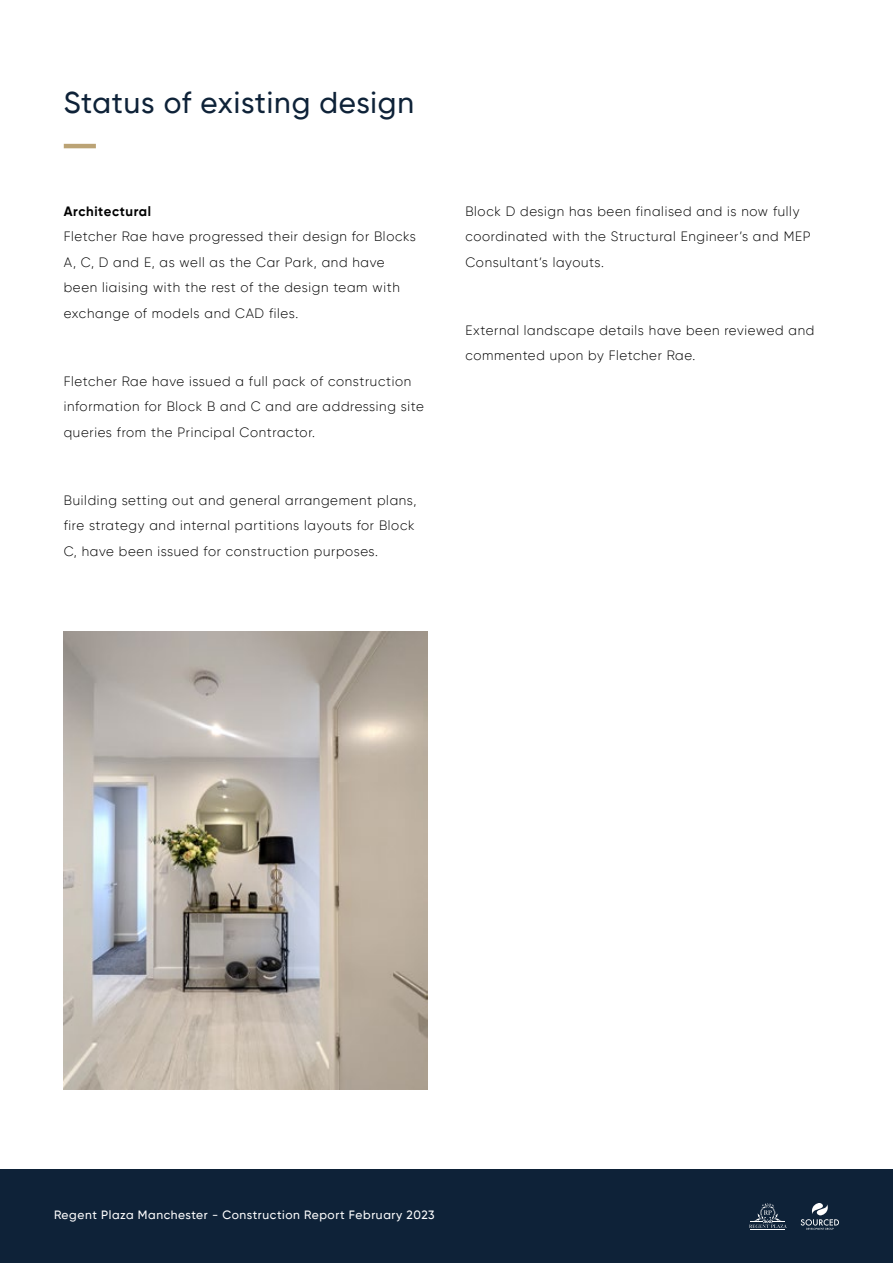
<style>
.page{position:relative;width:893px;height:1263px;background:#fff}
.page>*{position:absolute;margin:0;border:0;box-sizing:border-box;transform-origin:0 0}
.t1{font:500 30px "Gilroy";letter-spacing:.03em;color:#0e2238}
.t2{font:300 13.5px/25.5px "Gilroy";letter-spacing:.05em;color:#000}
.t3{font:700 13.5px "Gilroy";letter-spacing:.05em;color:#000}
.t4{font:500 12px "Gilroy";letter-spacing:.05em;color:#fff}
</style>
<div class="page">
<div style="left:0;top:1169px;width:893px;height:94px;background:#0e2238"></div>
<hr style="left:751px;top:1230px;width:34px;height:1px;background:#fff">
<hr style="left:751px;top:1229px;width:34px;height:1px;background:#fff">
<svg style="left:749px;top:1203px;width:38px;height:25px"></svg>
<svg style="left:801px;top:1203px;width:38px;height:27px"></svg>
<hr style="left:64px;top:144px;width:32px;height:4px;background:#bba375">
<img style="left:64px;top:631px;width:364px;height:459px">
<h1 class="t1" style="left:64px;top:84px;width:352px">Status of existing design</h1>
<p class="t3" style="left:64px;top:202px;width:89px">Architectural</p>
<p class="t2" style="left:64px;top:224px;width:353px">Fletcher Rae have progressed their design for Blocks A, C, D and E, as well as the Car Park, and have been liaising with the rest of the design team with exchange of models and CAD files.</p>
<p class="t2" style="left:64px;top:368px;width:362px">Fletcher Rae have issued a full pack of construction information for Block B and C and are addressing site queries from the Principal Contractor.</p>
<p class="t2" style="left:64px;top:487px;width:354px">Building setting out and general arrangement plans, fire strategy and internal partitions layouts for Block<br>C, have been issued for construction purposes.</p>
<p class="t2" style="left:465px;top:198px;width:347px">Block D design has been finalised and is now fully coordinated with the Structural Engineer’s and MEP<br>Consultant’s layouts.</p>
<p class="t2" style="left:465px;top:317px;width:350px">External landscape details have been reviewed and commented upon by Fletcher Rae.</p>
<p class="t4" style="left:54px;top:1207px;width:382px">Regent Plaza Manchester - Construction Report February 2023</p>
</div>
